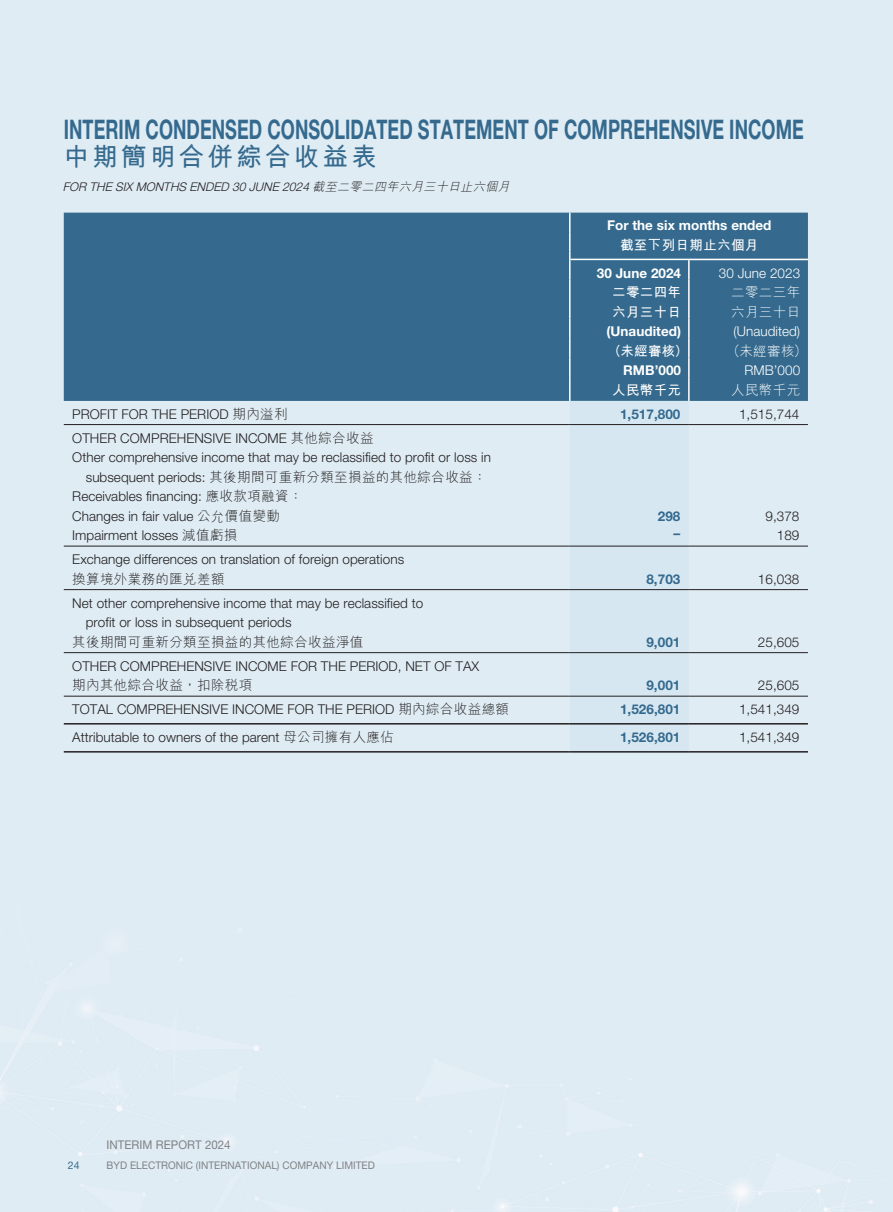
<style>
.page{position:relative;width:893px;height:1212px;background:#fff}
.page>*{position:absolute;margin:0;border:0;box-sizing:border-box;transform-origin:0 0}
.t1{font:700 27px "Helvetica Neue LT Std";letter-spacing:.005em;color:#356a8e;scale:.67 1}
.t2{font:700 25.5px "M Hei HK";letter-spacing:.13em;color:#356a8e}
.t3{font:300 13.5px/19.5px "Helvetica Neue LT Std";letter-spacing:.005em;color:#231f20}
.t4{font:300 13.5px "M Hei HK";letter-spacing:.03em;color:#231f20}
.t5{font:700 13.5px "Helvetica Neue LT Std";letter-spacing:.005em;color:#fff}
.t6{font:700 13.5px "Helvetica Neue LT Std";letter-spacing:.005em;color:#356a8e}
.t7{font:700 13.5px/19.5px "M Hei HK";letter-spacing:.03em;color:#fff}
.t8{font:300 13.5px "Helvetica Neue LT Std";letter-spacing:.005em;color:#fff}
.t9{font:300 13.5px/19.5px "M Hei HK";letter-spacing:.03em;color:#fff}
.t10{font:italic 300 12px "Helvetica Neue LT Std";color:#231f20}
.t11{font:12px "Helvetica Neue LT Std";letter-spacing:.005em;color:#808285;scale:.96 1}
.t12{font:10.5px "Helvetica Neue LT Std";letter-spacing:.005em;color:#808285;scale:.96 1}
.t13{font:10.5px "Helvetica Neue LT Std";color:#356a8e}
.s1{font-family:"M Hei HK"}
.s2{font-family:"Helvetica Neue LT Std"}
</style>
<div class="page">
<div style="left:64px;top:213px;width:505px;height:188px;background:#356a8e"></div>
<div style="left:571px;top:213px;width:237px;height:188px;background:#356a8e"></div>
<div style="left:570px;top:401px;width:119px;height:350px;background:#d6e7f1"></div>
<svg style="left:569px;top:213px;width:2px;height:19px"></svg>
<svg style="left:569px;top:252px;width:2px;height:8px"></svg>
<svg style="left:569px;top:319px;width:2px;height:19px"></svg>
<svg style="left:569px;top:358px;width:2px;height:19px"></svg>
<hr style="left:688px;top:260px;width:2px;height:20px;background:#fff">
<hr style="left:688px;top:280px;width:2px;height:39px;background:#fff">
<svg style="left:688px;top:319px;width:2px;height:19px"></svg>
<hr style="left:688px;top:338px;width:2px;height:20px;background:#fff">
<svg style="left:688px;top:358px;width:2px;height:19px"></svg>
<hr style="left:688px;top:377px;width:2px;height:24px;background:#fff">
<hr style="left:571px;top:259px;width:237px;height:1px;background:#fff">
<hr style="left:64px;top:424px;width:506px;height:1px;background:#231f20">
<hr style="left:570px;top:424px;width:119px;height:1px;background:#231f20">
<hr style="left:689px;top:424px;width:119px;height:1px;background:#231f20">
<hr style="left:64px;top:546px;width:506px;height:1px;background:#231f20">
<hr style="left:570px;top:546px;width:119px;height:1px;background:#231f20">
<hr style="left:689px;top:546px;width:119px;height:1px;background:#231f20">
<hr style="left:64px;top:589px;width:506px;height:1px;background:#231f20">
<hr style="left:570px;top:589px;width:119px;height:1px;background:#231f20">
<hr style="left:689px;top:589px;width:119px;height:1px;background:#231f20">
<hr style="left:64px;top:652px;width:506px;height:1px;background:#231f20">
<hr style="left:570px;top:652px;width:119px;height:1px;background:#231f20">
<hr style="left:689px;top:652px;width:119px;height:1px;background:#231f20">
<hr style="left:64px;top:696px;width:506px;height:1px;background:#231f20">
<hr style="left:570px;top:696px;width:119px;height:1px;background:#231f20">
<hr style="left:689px;top:696px;width:119px;height:1px;background:#231f20">
<hr style="left:64px;top:723px;width:506px;height:1px;background:#231f20">
<hr style="left:570px;top:723px;width:119px;height:1px;background:#231f20">
<hr style="left:689px;top:723px;width:119px;height:1px;background:#231f20">
<hr style="left:64px;top:751px;width:506px;height:1px;background:#231f20">
<hr style="left:570px;top:751px;width:119px;height:1px;background:#231f20">
<hr style="left:689px;top:751px;width:119px;height:1px;background:#231f20">
<h1 class="t1" style="left:64px;top:112px;width:1106px">INTERIM CONDENSED CONSOLIDATED STATEMENT OF COMPREHENSIVE INCOME</h1>
<h2 class="t2" style="left:64px;top:138px;width:315px">中期簡明合併綜合收益表</h2>
<p class="t10" style="left:63px;top:179px;width:451px">FOR THE SIX MONTHS ENDED 30 JUNE 2024 <span class="s1">截至二零二四年六月三十日止六個月</span></p>
<p class="t5" style="left:607px;top:217px;width:166px">For the six months ended</p>
<p class="t7" style="left:620px;top:234px;width:140px">截至下列日期止六個月</p>
<p class="t5" style="left:597px;top:265px;width:86px">30 June 2024</p>
<p class="t8" style="left:719px;top:265px;width:83px">30 June 2023</p>
<p class="t7" style="left:612px;top:282px;width:71px">二零二四年六月三十日</p>
<p class="t9" style="left:731px;top:282px;width:71px">二零二三年六月三十日</p>
<p class="t5" style="left:606px;top:323px;width:76px">(Unaudited)</p>
<p class="t8" style="left:733px;top:323px;width:68px">(Unaudited)</p>
<p class="t7" style="left:608px;top:340px;width:82px">（未經審核）</p>
<p class="t9" style="left:727px;top:341px;width:82px">（未經審核）</p>
<p class="t5" style="left:623px;top:362px;width:60px">RMB’000</p>
<p class="t8" style="left:744px;top:362px;width:57px">RMB’000</p>
<p class="t7" style="left:612px;top:379px;width:71px">人民幣千元</p>
<p class="t9" style="left:731px;top:380px;width:71px">人民幣千元</p>
<p class="t3" style="left:72px;top:404px;width:217px">PROFIT FOR THE PERIOD <span class="s1">期內溢利</span></p>
<p class="t6" style="left:620px;top:405px;width:62px">1,517,800</p>
<p class="t3" style="left:739px;top:404px;width:62px">1,515,744</p>
<p class="t3" style="left:72px;top:428px;width:420px">OTHER COMPREHENSIVE INCOME <span class="s1">其他綜合收益<br></span>Other comprehensive income that may be reclassified to profit or loss in</p>
<p class="t4" style="left:86px;top:470px;width:402px"><span class="s2">subsequent periods:</span> 其後期間可重新分類至損益的其他綜合收益：</p>
<p class="t3" style="left:72px;top:486px;width:232px">Receivables financing: <span class="s1">應收款項融資：<br></span>Changes in fair value <span class="s1">公允價值變動</span></p>
<p class="t6" style="left:658px;top:507px;width:24px">298</p>
<p class="t3" style="left:765px;top:506px;width:35px">9,378</p>
<p class="t3" style="left:72px;top:525px;width:167px">Impairment losses <span class="s1">減值虧損</span></p>
<p class="t6" style="left:674px;top:525px;width:8px">–</p>
<p class="t3" style="left:777px;top:525px;width:24px">189</p>
<p class="t3" style="left:72px;top:549px;width:333px">Exchange differences on translation of foreign operations</p>
<p class="t4" style="left:72px;top:572px;width:154px">換算境外業務的匯兌差額</p>
<p class="t6" style="left:646px;top:571px;width:35px">8,703</p>
<p class="t3" style="left:758px;top:569px;width:43px">16,038</p>
<p class="t3" style="left:86px;top:593px;width:339px;text-indent:-14px">Net other comprehensive income that may be reclassified to profit or loss in subsequent periods</p>
<p class="t4" style="left:72px;top:635px;width:293px">其後期間可重新分類至損益的其他綜合收益淨值</p>
<p class="t6" style="left:646px;top:634px;width:35px">9,001</p>
<p class="t3" style="left:758px;top:632px;width:43px">25,605</p>
<p class="t3" style="left:72px;top:656px;width:409px">OTHER COMPREHENSIVE INCOME FOR THE PERIOD, NET OF TAX</p>
<p class="t4" style="left:72px;top:678px;width:182px">期內其他綜合收益，扣除稅項</p>
<p class="t6" style="left:646px;top:677px;width:35px">9,001</p>
<p class="t3" style="left:758px;top:675px;width:43px">25,605</p>
<p class="t3" style="left:72px;top:699px;width:438px">TOTAL COMPREHENSIVE INCOME FOR THE PERIOD <span class="s1">期內綜合收益總額</span></p>
<p class="t6" style="left:620px;top:701px;width:62px">1,526,801</p>
<p class="t3" style="left:739px;top:699px;width:62px">1,541,349</p>
<p class="t3" style="left:72px;top:727px;width:323px">Attributable to owners of the parent <span class="s1">母公司擁有人應佔</span></p>
<p class="t6" style="left:620px;top:729px;width:62px">1,526,801</p>
<p class="t3" style="left:739px;top:727px;width:62px">1,541,349</p>
<p class="t11" style="left:107px;top:1138px;width:131px">INTERIM REPORT 2024</p>
<p class="t13" style="left:68px;top:1159px;width:13px">24</p>
<p class="t12" style="left:107px;top:1159px;width:281px">BYD ELECTRONIC (INTERNATIONAL) COMPANY LIMITED</p>
</div>
